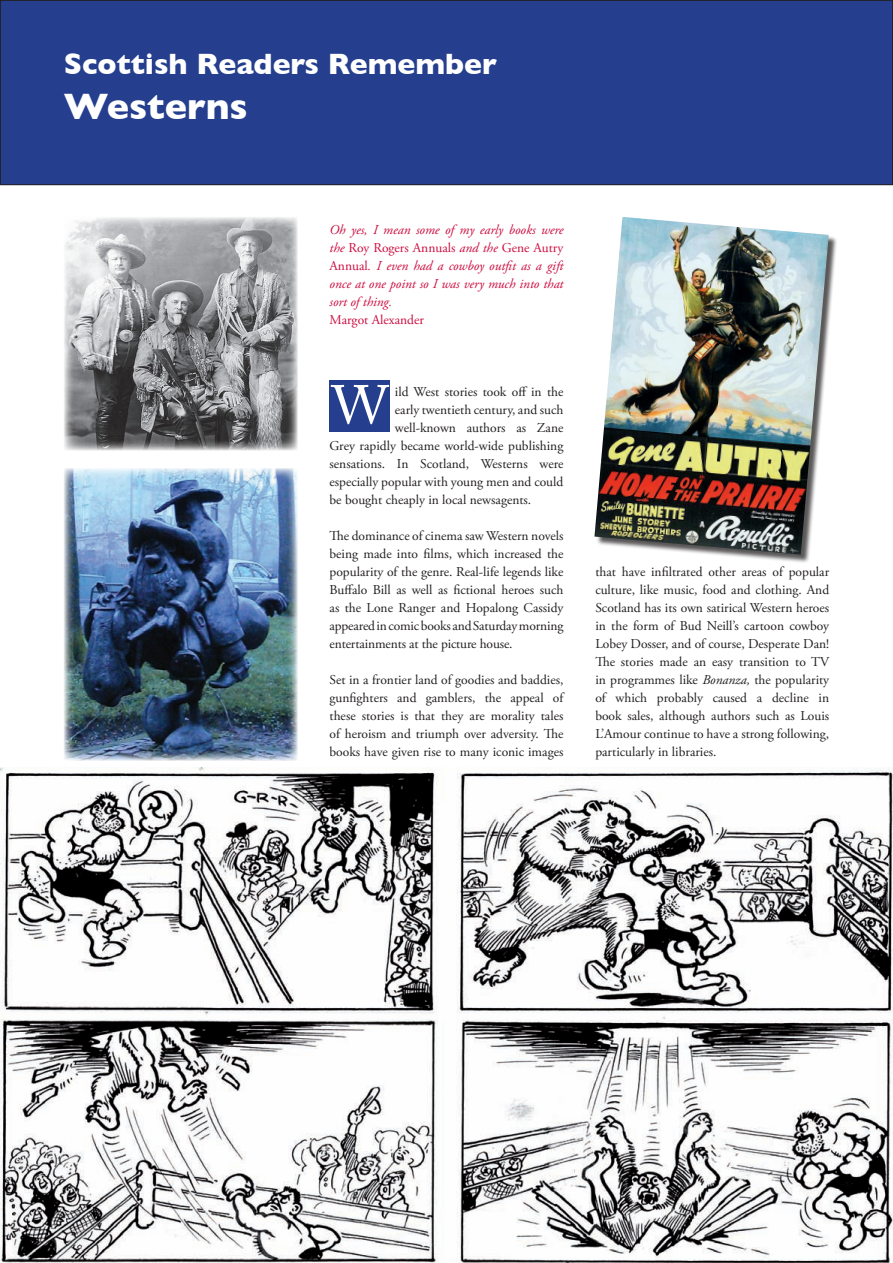
<style>
.page{position:relative;width:893px;height:1263px;background:#fff}
.page>*{position:absolute;margin:0;border:0;box-sizing:border-box;transform-origin:0 0}
.t1{font:54px "Adobe Caslon Pro";color:#fff}
.t2{font:700 37.5px "Gill Sans";color:#fff}
.t3{font:700 30px "Gill Sans";color:#fff}
.t4{font:13.5px/18px "Adobe Garamond Pro";color:#231f20;text-align:justify}
.t5{font:italic 13.5px/18px "Adobe Garamond Pro";color:#cd0d40;text-align:justify}
.t6{font:13.5px "Adobe Garamond Pro";color:#cd0d40}
.s1{font-style:normal}
.s2{font-style:italic}
</style>
<div class="page">
<img style="left:0;top:768px;width:893px;height:495px">
<div style="left:330px;top:380px;width:60px;height:51px;background:#253f8e"></div>
<div style="left:596px;top:218px;width:241px;height:345px;background:#231f20;opacity:.75"></div>
<img style="left:594px;top:217px;width:235px;height:338px">
<img style="left:64px;top:468px;width:234px;height:292px">
<img style="left:64px;top:217px;width:234px;height:234px">
<div style="left:0;top:0;width:893px;height:185px;background:#253f8e"></div>
<div style="left:0;top:0;width:893px;height:185px;border:1px solid #231f20"></div>
<h3 class="t3" style="left:64px;top:46px;width:435px">Scottish Readers Remember</h3>
<h2 class="t2" style="left:64px;top:84px;width:185px">Westerns</h2>
<p class="t5" style="left:330px;top:221px;width:235px">Oh yes, I mean some of my early books were the <span class="s1">Roy Rogers Annuals</span> and the <span class="s1">Gene Autry Annual</span>. I even had a cowboy outfit as a gift once at one point so I was very much into that sort of thing.</p>
<p class="t6" style="left:330px;top:312px;width:96px">Margot Alexander</p>
<h1 class="t1" style="left:332px;top:373px;width:58px">W</h1>
<p class="t4" style="left:395px;top:383px;width:170px">ild West stories took off in the</p>
<p class="t4" style="left:395px;top:401px;width:170px">early twentieth century, and such</p>
<p class="t4" style="left:395px;top:419px;width:170px">well-known authors as Zane</p>
<p class="t4" style="left:330px;top:437px;width:235px">Grey rapidly became world-wide publishing</p>
<p class="t4" style="left:330px;top:455px;width:235px">sensations. In Scotland, Westerns were</p>
<p class="t4" style="left:330px;top:473px;width:235px">especially popular with young men and could</p>
<p class="t4" style="left:330px;top:491px;width:203px">be bought cheaply in local newsagents.</p>
<p class="t4" style="left:330px;top:527px;width:235px">The dominance of cinema saw Western novels being made into films, which increased the popularity of the genre. Real-life legends like Buffalo Bill as well as fictional heroes such as the Lone Ranger and Hopalong Cassidy appeared in comic books and Saturday morning entertainments at the picture house.</p>
<p class="t4" style="left:330px;top:671px;width:235px">Set in a frontier land of goodies and baddies, gunfighters and gamblers, the appeal of these stories is that they are morality tales of heroism and triumph over adversity. The books have given rise to many iconic images</p>
<p class="t4" style="left:595px;top:563px;width:235px">that have infiltrated other areas of popular culture, like music, food and clothing. And Scotland has its own satirical Western heroes in the form of Bud Neill’s cartoon cowboy Lobey Dosser, and of course, Desperate Dan!<br>The stories made an easy transition to TV in programmes like <span class="s2">Bonanza,</span> the popularity of which probably caused a decline in book sales, although authors such as Louis L’Amour continue to have a strong following, particularly in libraries.</p>
</div>
